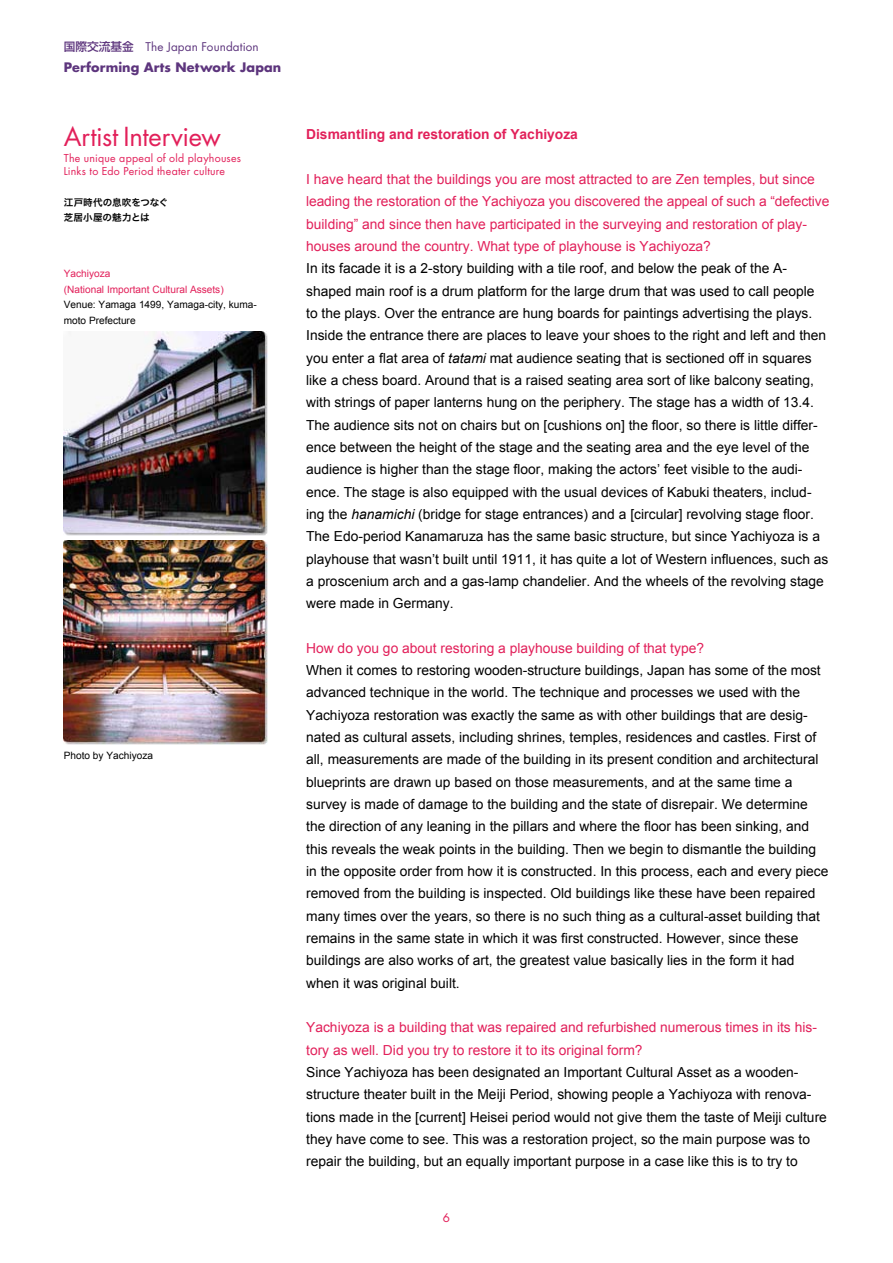
<style>
.page{position:relative;width:893px;height:1263px;background:#fff}
.page>*{position:absolute;margin:0;border:0;box-sizing:border-box;transform-origin:0 0}
.t1{font:25.5px "Futura";letter-spacing:-.01em;color:#e2205a}
.t2{font:13.8px/22.4px "Arial";color:#000}
.t3{font:13.8px/22.4px "Arial";color:#e2205a}
.t4{font:700 13.8px "Arial";color:#e2205a}
.t5{font:700 12.75px "Futura";letter-spacing:.01em;color:#5d357d}
.t6{font:11.7px "Futura";letter-spacing:.01em;color:#5d357d}
.t7{font:11.7px "Futura";color:#e2205a}
.t8{font:10.65px/12.8px "Futura";letter-spacing:.025em;color:#e2205a}
.t9{font:10.05px "Arial";color:#000}
.t10{font:10.05px/15.9px "Arial";color:#e2205a}
.t11{font:9.6px/14.9px "Hira Kaku Pro W6";letter-spacing:.005em;color:#000}
.s1{font-family:"Shin Go Pro";font-weight:500}
.s2{font-style:italic}
</style>
<div class="page">
<img style="left:64px;top:331px;width:204px;height:204px">
<img style="left:64px;top:541px;width:204px;height:204px">
<p class="t6" style="left:64px;top:38px;width:196px"><span class="s1">国際交流基金　</span>The Japan Foundation</p>
<p class="t5" style="left:64px;top:58px;width:219px">Performing Arts Network Japan</p>
<h1 class="t1" style="left:64px;top:119px;width:159px">Artist Interview</h1>
<p class="t8" style="left:64px;top:152px;width:179px">The unique appeal of old playhouses<br>Links to Edo Period theater culture</p>
<p class="t11" style="left:64px;top:195px;width:106px">江戸時代の息吹をつなぐ芝居小屋の魅力とは</p>
<p class="t10" style="left:64px;top:265px;width:161px">Yachiyoza<br>(National Important Cultural Assets(</p>
<p class="t9" style="left:64px;top:315px;width:73px">moto Prefecture</p>
<p class="t9" style="left:64px;top:299px;width:195px">Venue: Yamaga 1499, Yamaga-city, kuma-</p>
<p class="t9" style="left:64px;top:749px;width:91px">Photo by Yachiyoza</p>
<p class="t4" style="left:306px;top:127px;width:273px">Dismantling and restoration of Yachiyoza</p>
<p class="t3" style="left:306px;top:168px;width:525px">I have heard that the buildings you are most attracted to are Zen temples, but since leading the restoration of the Yachiyoza you discovered the appeal of such a “defective</p>
<p class="t3" style="left:306px;top:235px;width:406px">houses around the country. What type of playhouse is Yachiyoza?</p>
<p class="t3" style="left:306px;top:213px;width:502px">building” and since then have participated in the surveying and restoration of play-</p>
<p class="t2" style="left:306px;top:257px;width:482px">In its facade isit a 2-story building with a tile roof, and below the peak of the A-</p>
<p class="t2" style="left:306px;top:302px;width:522px">to the plays. Over the entrance are hung boards for paintings advertising the plays.<br>Inside the entrance there are places to leave your shoes to the right and left and then you enter a flat area of <span class="s2">tatami</span> mat audience seating that is sectioned off in squares like a chess board. Around that is a raised seating area sort of like balcony seating, with strings of paper lanterns hung on the periphery. The stage has a width of 13.4.</p>
<p class="t2" style="left:306px;top:436px;width:505px">ence between the height of the stage and the seating area and the eye level of the</p>
<p class="t2" style="left:306px;top:280px;width:510px">shaped main roof is a drum platform for the large drum that was used to call people</p>
<p class="t2" style="left:306px;top:414px;width:513px">The audience sits not on chairs but on [cushions on] the floor, so there is little differ-</p>
<p class="t2" style="left:306px;top:458px;width:498px">audience is higher than the stage floor, making the actors’ feet visible to the audi-</p>
<p class="t2" style="left:306px;top:480px;width:507px">ence. The stage is also equipped with the usual devices of Kabuki theaters, includ-</p>
<p class="t2" style="left:306px;top:503px;width:509px">ing the <span class="s2">hanamichi</span> (bridge for stage entrances) and a [circular] revolving stage floor.</p>
<p class="t2" style="left:306px;top:525px;width:524px">The Edo-period Kanamaruza has the same basic structure, but since Yachiyoza is a playhouse that wasn t’ built until 1911, it has quite a lot of Western influences, such as a proscenium arch and a gas-lamp chandelier. And the wheels of the revolving stage were made in Germany.</p>
<p class="t3" style="left:306px;top:637px;width:399px">How do you go about restoring a playhouse building of that type?</p>
<p class="t2" style="left:306px;top:659px;width:516px">When it comes to restoring wooden-structure buildings, Japan has some of the most advanced technique in the world. The technique and processes we used with the</p>
<p class="t2" style="left:306px;top:726px;width:511px">nated as cultural assets, including shrines, temples, residences and castles. First of</p>
<p class="t2" style="left:306px;top:704px;width:503px">Yachiyoza restoration was exactly the same as with other buildings that are desig-</p>
<p class="t2" style="left:306px;top:748px;width:524px">all, measurements are made of the building in its present condition and architectural blueprints are drawn up based on those measurements, and at the same time a survey is made of damage to the building and the state of disrepair. We determine the direction of any leaning in the pillars and where the floor has been sinking, and this reveals the weak points in the building. Then we begin to dismantle the building in the opposite order from how isit constructed In. this process, each and every piece removed from the building is inspected. Old buildings like these have been repaired many times over the years, so there is no such thing as a cultural-asset building that remains in the same state in which it was first constructed. However, since these buildings are also works of art, the greatest value basically lies in the form it had when it was original built.</p>
<p class="t3" style="left:306px;top:1016px;width:512px">Yachiyoza is a building that was repaired and refurbished numerous times in its his-</p>
<p class="t3" style="left:306px;top:1038px;width:338px">tory as well. Did you try to restore toit its original form?</p>
<p class="t2" style="left:306px;top:1061px;width:494px">Since Yachiyoza has been designated an Important Cultural Asset as a wooden-</p>
<p class="t2" style="left:306px;top:1083px;width:507px">structure theater built in the Meiji Period, showing people a Yachiyoza with renova-</p>
<p class="t2" style="left:306px;top:1105px;width:522px">tions made in the [current] Heisei period would not give them the taste of Meiji culture</p>
<p class="t2" style="left:306px;top:1128px;width:505px">they have come to see. This was a restoration project, so the main purpose was to repair the building, but an equally important purpose in a case like this is to try to</p>
<p class="t7" style="left:443px;top:1210px;width:9px">6</p>
</div>
